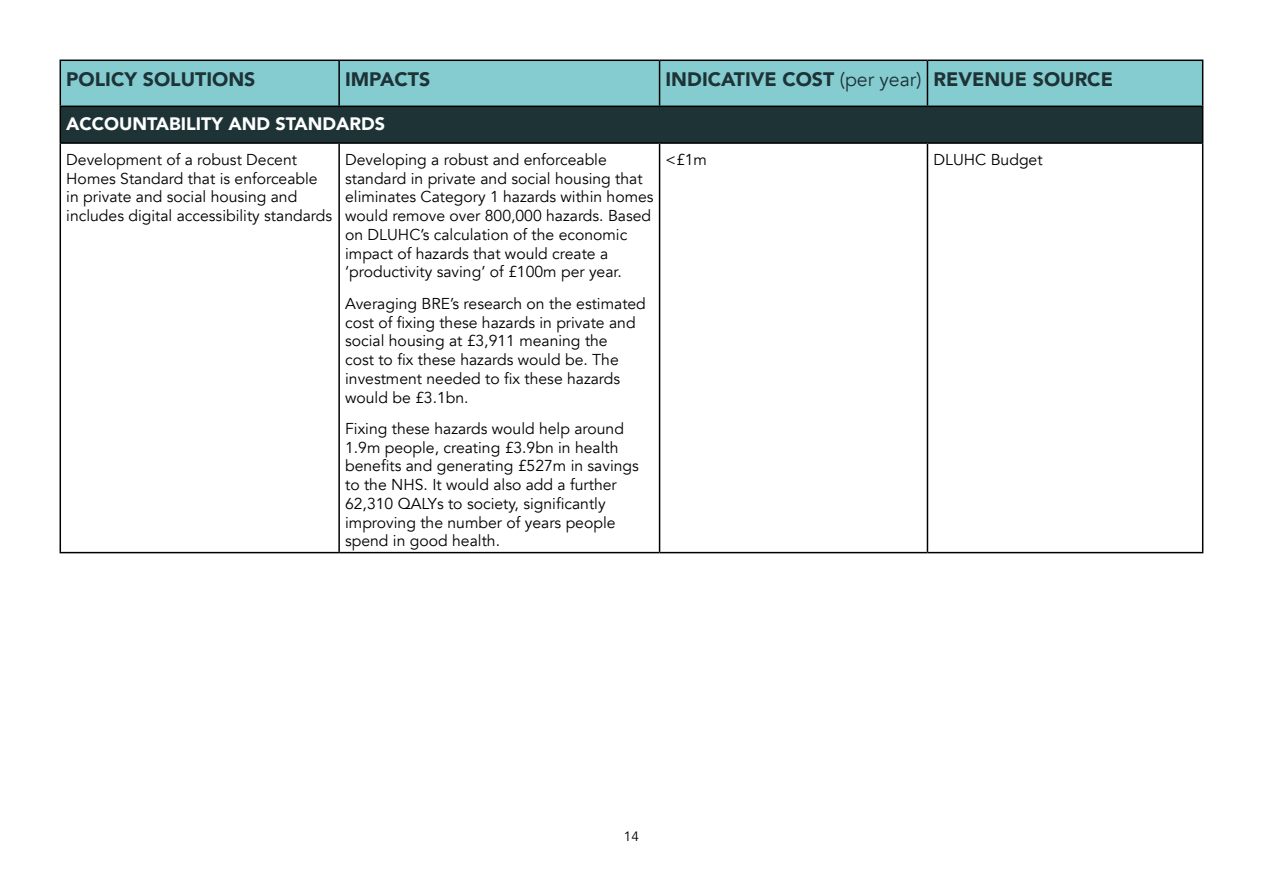
<style>
.page{position:relative;width:1263px;height:893px;background:#fff}
.page>*{position:absolute;margin:0;border:0;box-sizing:border-box;transform-origin:0 0}
.t1{font:900 19.5px "Avenir";color:#1d3336}
.t2{font:900 18px "Avenir";color:#fff}
.t3{font:15.75px/18.8px "Avenir";color:#000}
.t4{font:13.5px "Avenir";color:#000}
.s1{font-weight:400}
</style>
<div class="page">
<div style="left:61px;top:61px;width:1141px;height:45px;background:#85ccd1"></div>
<div style="left:60px;top:106px;width:1143px;height:37px;background:#1d3336"></div>
<svg style="left:61px;top:144px;width:1141px;height:408px"></svg>
<hr style="left:60px;top:107px;width:1px;height:35px;background:#000">
<hr style="left:1202px;top:107px;width:1px;height:35px;background:#000">
<hr style="left:60px;top:142px;width:279px;height:2px;background:#000">
<hr style="left:60px;top:144px;width:1px;height:408px;background:#000">
<hr style="left:339px;top:142px;width:320px;height:2px;background:#000">
<hr style="left:338px;top:144px;width:2px;height:408px;background:#000">
<hr style="left:659px;top:142px;width:268px;height:2px;background:#000">
<hr style="left:659px;top:144px;width:1px;height:408px;background:#000">
<hr style="left:927px;top:142px;width:276px;height:2px;background:#000">
<hr style="left:927px;top:144px;width:1px;height:408px;background:#000">
<hr style="left:1202px;top:144px;width:1px;height:408px;background:#000">
<hr style="left:60px;top:552px;width:279px;height:1px;background:#000">
<hr style="left:339px;top:552px;width:320px;height:1px;background:#000">
<hr style="left:659px;top:552px;width:268px;height:1px;background:#000">
<hr style="left:927px;top:552px;width:276px;height:1px;background:#000">
<hr style="left:60px;top:60px;width:279px;height:1px;background:#000">
<hr style="left:60px;top:61px;width:1px;height:45px;background:#000">
<hr style="left:339px;top:60px;width:320px;height:1px;background:#000">
<hr style="left:338px;top:61px;width:2px;height:45px;background:#000">
<hr style="left:659px;top:60px;width:268px;height:1px;background:#000">
<hr style="left:659px;top:61px;width:1px;height:45px;background:#000">
<hr style="left:927px;top:60px;width:276px;height:1px;background:#000">
<hr style="left:927px;top:61px;width:1px;height:45px;background:#000">
<hr style="left:1202px;top:61px;width:1px;height:45px;background:#000">
<hr style="left:60px;top:106px;width:279px;height:1px;background:#000">
<hr style="left:339px;top:106px;width:320px;height:1px;background:#000">
<hr style="left:659px;top:106px;width:268px;height:1px;background:#000">
<hr style="left:927px;top:106px;width:276px;height:1px;background:#000">
<p class="t1" style="left:66px;top:62px;width:191px">POLICY SOLUTIONS</p>
<p class="t1" style="left:345px;top:62px;width:87px">IMPACTS</p>
<p class="t1" style="left:665px;top:62px;width:449px">INDICATIVE COST <span class="s1">(per year)</span> REVENUE SOURCE</p>
<p class="t2" style="left:66px;top:109px;width:320px">ACCOUNTABILITY AND STANDARDS</p>
<p class="t3" style="left:66px;top:150px;width:267px">Development of a robust Decent Homes Standard that is enforceable in private and social housing and includes digital accessibility standards</p>
<p class="t3" style="left:345px;top:150px;width:310px">Developing a robust and enforceable standard in private and social housing that eliminates Category 1 hazards within homes would remove over 800,000 hazards. Based on DLUHC’s calculation of the economic impact of hazards that would create a ‘productivity saving’ of £100m per year.</p>
<p class="t3" style="left:345px;top:294px;width:302px">Averaging BRE’s research on the estimated cost of fixing these hazards in private and social housing at £3,911 meaning the<br>cost to fix these hazards would be. The investment needed to fix these hazards would be £3.1bn.</p>
<p class="t3" style="left:345px;top:419px;width:295px">Fixing these hazards would help around 1.9m people, creating £3.9bn in health benefits and generating £527m in savings to the NHS. It would also add a further 62,310 QALYs to society, significantly improving the number of years people spend in good health.</p>
<p class="t3" style="left:666px;top:150px;width:43px">&lt;£1m</p>
<p class="t3" style="left:933px;top:150px;width:111px">DLUHC Budget</p>
<p class="t4" style="left:624px;top:828px;width:17px">14</p>
</div>
